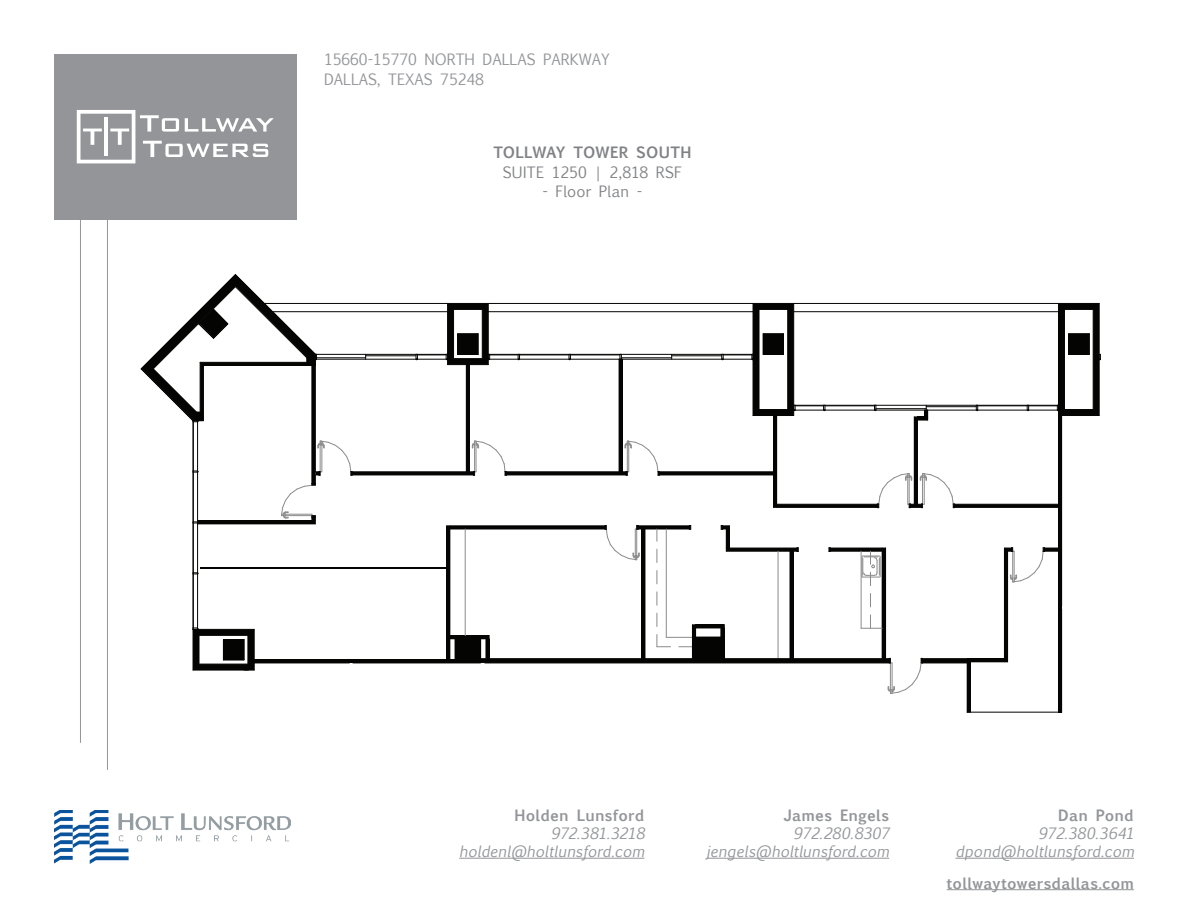
<style>
.page{position:relative;width:1188px;height:918px;background:#fff}
.page>*{position:absolute;margin:0;border:0;box-sizing:border-box;transform-origin:0 0}
.t1{font:italic 15px/18px "Euphemia UCAS";letter-spacing:.015em;color:#939598;text-align:right}
.t2{font:700 15px "Euphemia UCAS";letter-spacing:.01em;color:#939598}
.t3{font:15px/19.5px "Euphemia UCAS";color:#939598}
.t4{font:15px "Euphemia UCAS";letter-spacing:.02em;color:#818285}
.t5{font:700 15px "Euphemia UCAS";letter-spacing:.01em;color:#818285}
</style>
<div class="page">
<img style="left:54px;top:810px;width:237px;height:54px">
<div style="left:54px;top:54px;width:243px;height:165px;background:#939598"></div>
<svg style="left:77px;top:110px;width:197px;height:53px"></svg>
<hr style="left:80px;top:219px;width:1px;height:524px;background:#939598">
<hr style="left:107px;top:219px;width:1px;height:551px;background:#939598">
<hr style="left:947px;top:889px;width:187px;height:1px;background:#939598">
<hr style="left:459px;top:858px;width:185px;height:1px;background:#939598">
<hr style="left:706px;top:858px;width:183px;height:1px;background:#939598">
<hr style="left:955px;top:858px;width:179px;height:1px;background:#939598">
<div style="left:455px;top:639px;width:26px;height:21px;background:#040503"></div>
<hr style="left:254px;top:660px;width:227px;height:3px;background:#040503">
<hr style="left:450px;top:636px;width:39px;height:3px;background:#040503">
<hr style="left:447px;top:526px;width:3px;height:110px;background:#040503">
<hr style="left:638px;top:526px;width:51px;height:3px;background:#040503">
<hr style="left:450px;top:526px;width:155px;height:3px;background:#040503">
<hr style="left:198px;top:521px;width:117px;height:3px;background:#040503">
<hr style="left:312px;top:365px;width:3px;height:119px;background:#040503">
<hr style="left:659px;top:472px;width:115px;height:3px;background:#040503">
<hr style="left:506px;top:472px;width:120px;height:3px;background:#040503">
<hr style="left:352px;top:472px;width:121px;height:3px;background:#040503">
<hr style="left:466px;top:365px;width:3px;height:107px;background:#040503">
<hr style="left:619px;top:359px;width:3px;height:113px;background:#040503">
<hr style="left:774px;top:416px;width:3px;height:91px;background:#040503">
<hr style="left:954px;top:504px;width:104px;height:3px;background:#040503">
<hr style="left:777px;top:504px;width:100px;height:3px;background:#040503">
<hr style="left:914px;top:417px;width:3px;height:87px;background:#040503">
<hr style="left:1058px;top:416px;width:4px;height:193px;background:#040503">
<hr style="left:1058px;top:609px;width:4px;height:103px;background:#040503">
<hr style="left:1004px;top:551px;width:4px;height:111px;background:#040503">
<hr style="left:970px;top:659px;width:34px;height:3px;background:#040503">
<hr style="left:882px;top:548px;width:4px;height:111px;background:#040503">
<hr style="left:830px;top:548px;width:52px;height:3px;background:#040503">
<hr style="left:726px;top:548px;width:71px;height:3px;background:#040503">
<hr style="left:790px;top:551px;width:3px;height:108px;background:#040503">
<hr style="left:642px;top:529px;width:3px;height:130px;background:#040503">
<hr style="left:692px;top:625px;width:4px;height:34px;background:#040503">
<hr style="left:721px;top:628px;width:3px;height:31px;background:#040503">
<hr style="left:967px;top:659px;width:3px;height:53px;background:#040503">
<hr style="left:922px;top:659px;width:45px;height:4px;background:#040503">
<hr style="left:481px;top:659px;width:408px;height:4px;background:#040503">
<hr style="left:794px;top:303px;width:264px;height:1px;background:#040503">
<hr style="left:794px;top:311px;width:264px;height:1px;background:#040503">
<hr style="left:264px;top:303px;width:184px;height:1px;background:#040503">
<hr style="left:272px;top:311px;width:176px;height:1px;background:#040503">
<hr style="left:488px;top:311px;width:265px;height:1px;background:#040503">
<hr style="left:488px;top:303px;width:265px;height:1px;background:#040503">
<hr style="left:926px;top:406px;width:50px;height:1px;background:#040503">
<hr style="left:794px;top:405px;width:264px;height:1px;background:#040503">
<hr style="left:193px;top:574px;width:1px;height:54px;background:#040503">
<hr style="left:193px;top:523px;width:1px;height:50px;background:#040503">
<svg style="left:193px;top:572px;width:6px;height:3px"></svg>
<hr style="left:315px;top:354px;width:133px;height:1px;background:#040503">
<hr style="left:193px;top:472px;width:1px;height:50px;background:#040503">
<hr style="left:193px;top:422px;width:1px;height:49px;background:#040503">
<hr style="left:197px;top:421px;width:1px;height:208px;background:#040503">
<hr style="left:366px;top:355px;width:50px;height:1px;background:#040503">
<hr style="left:316px;top:357px;width:50px;height:1px;background:#040503">
<hr style="left:672px;top:355px;width:50px;height:1px;background:#040503">
<hr style="left:488px;top:354px;width:265px;height:1px;background:#040503">
<hr style="left:520px;top:355px;width:49px;height:1px;background:#040503">
<hr style="left:315px;top:359px;width:133px;height:1px;background:#040503">
<hr style="left:570px;top:355px;width:50px;height:1px;background:#040503">
<hr style="left:621px;top:357px;width:51px;height:1px;background:#040503">
<hr style="left:488px;top:359px;width:265px;height:1px;background:#040503">
<hr style="left:876px;top:408px;width:50px;height:1px;background:#040503">
<svg style="left:874px;top:405px;width:3px;height:5px"></svg>
<hr style="left:794px;top:410px;width:264px;height:1px;background:#040503">
<hr style="left:967px;top:712px;width:91px;height:1px;background:#040503">
<hr style="left:254px;top:659px;width:193px;height:1px;background:#040503">
<svg style="left:193px;top:628px;width:62px;height:43px"></svg>
<hr style="left:254px;top:663px;width:95px;height:1px;background:#040503">
<hr style="left:353px;top:663px;width:128px;height:1px;background:#040503">
<svg style="left:446px;top:636px;width:9px;height:24px"></svg>
<hr style="left:450px;top:638px;width:36px;height:1px;background:#040503">
<hr style="left:450px;top:635px;width:39px;height:1px;background:#040503">
<hr style="left:446px;top:526px;width:1px;height:110px;background:#040503">
<hr style="left:450px;top:529px;width:155px;height:1px;background:#040503">
<hr style="left:450px;top:525px;width:155px;height:1px;background:#040503">
<hr style="left:645px;top:529px;width:44px;height:1px;background:#040503">
<hr style="left:638px;top:525px;width:51px;height:1px;background:#040503">
<hr style="left:198px;top:520px;width:114px;height:1px;background:#040503">
<hr style="left:315px;top:365px;width:1px;height:107px;background:#040503">
<svg style="left:141px;top:274px;width:176px;height:148px"></svg>
<hr style="left:312px;top:365px;width:1px;height:119px;background:#040503">
<hr style="left:659px;top:471px;width:115px;height:1px;background:#040503">
<hr style="left:659px;top:475px;width:115px;height:1px;background:#040503">
<hr style="left:506px;top:471px;width:113px;height:1px;background:#040503">
<hr style="left:506px;top:475px;width:120px;height:1px;background:#040503">
<hr style="left:352px;top:471px;width:114px;height:1px;background:#040503">
<hr style="left:352px;top:475px;width:121px;height:1px;background:#040503">
<hr style="left:469px;top:365px;width:1px;height:107px;background:#040503">
<svg style="left:416px;top:303px;width:104px;height:62px"></svg>
<hr style="left:622px;top:359px;width:1px;height:113px;background:#040503">
<svg style="left:619px;top:355px;width:3px;height:4px"></svg>
<hr style="left:773px;top:416px;width:1px;height:56px;background:#040503">
<hr style="left:773px;top:475px;width:1px;height:32px;background:#040503">
<svg style="left:721px;top:303px;width:105px;height:113px"></svg>
<hr style="left:777px;top:507px;width:100px;height:1px;background:#040503">
<hr style="left:954px;top:507px;width:104px;height:1px;background:#040503">
<hr style="left:917px;top:420px;width:1px;height:84px;background:#040503">
<svg style="left:914px;top:405px;width:14px;height:16px"></svg>
<svg style="left:1027px;top:303px;width:74px;height:113px"></svg>
<hr style="left:970px;top:658px;width:34px;height:1px;background:#040503">
<hr style="left:726px;top:551px;width:64px;height:1px;background:#040503">
<hr style="left:830px;top:551px;width:52px;height:1px;background:#040503">
<hr style="left:793px;top:551px;width:1px;height:108px;background:#040503">
<hr style="left:645px;top:529px;width:1px;height:130px;background:#040503">
<hr style="left:641px;top:529px;width:1px;height:130px;background:#040503">
<svg style="left:793px;top:547px;width:6px;height:5px"></svg>
<svg style="left:721px;top:525px;width:9px;height:26px"></svg>
<svg style="left:605px;top:525px;width:37px;height:36px"></svg>
<hr style="left:861px;top:551px;width:1px;height:77px;background:#8b8b8b">
<hr style="left:778px;top:551px;width:1px;height:108px;background:#8b8b8b">
<hr style="left:666px;top:529px;width:1px;height:108px;background:#8b8b8b">
<hr style="left:465px;top:529px;width:1px;height:107px;background:#8b8b8b">
<svg style="left:657px;top:529px;width:1px;height:12px"></svg>
<svg style="left:657px;top:549px;width:1px;height:14px"></svg>
<svg style="left:657px;top:571px;width:1px;height:13px"></svg>
<svg style="left:657px;top:592px;width:1px;height:13px"></svg>
<svg style="left:657px;top:613px;width:1px;height:14px"></svg>
<svg style="left:861px;top:615px;width:21px;height:14px"></svg>
<svg style="left:870px;top:594px;width:1px;height:13px"></svg>
<svg style="left:862px;top:550px;width:20px;height:36px"></svg>
<svg style="left:692px;top:624px;width:33px;height:5px"></svg>
<hr style="left:721px;top:628px;width:1px;height:31px;background:#040503">
<hr style="left:724px;top:628px;width:1px;height:31px;background:#040503">
<hr style="left:970px;top:662px;width:1px;height:50px;background:#040503">
<hr style="left:922px;top:658px;width:45px;height:1px;background:#040503">
<hr style="left:922px;top:663px;width:45px;height:1px;background:#040503">
<hr style="left:793px;top:658px;width:89px;height:1px;background:#040503">
<hr style="left:724px;top:658px;width:66px;height:1px;background:#040503">
<svg style="left:657px;top:635px;width:64px;height:24px"></svg>
<hr style="left:645px;top:658px;width:47px;height:1px;background:#040503">
<hr style="left:489px;top:658px;width:153px;height:1px;background:#040503">
<svg style="left:481px;top:636px;width:9px;height:23px"></svg>
<hr style="left:485px;top:663px;width:404px;height:1px;background:#040503">
<svg style="left:886px;top:658px;width:37px;height:36px"></svg>
<svg style="left:281px;top:440px;width:72px;height:84px"></svg>
<svg style="left:469px;top:440px;width:38px;height:36px"></svg>
<svg style="left:622px;top:440px;width:38px;height:36px"></svg>
<svg style="left:1004px;top:547px;width:54px;height:36px"></svg>
<svg style="left:877px;top:473px;width:78px;height:35px"></svg>
<hr style="left:200px;top:567px;width:247px;height:2px;background:#040503">
<p class="t3" style="left:324px;top:50px;width:288px">15660-15770 NORTH DALLAS PARKWAY<br>DALLAS, TEXAS 75248</p>
<p class="t5" style="left:493px;top:141px;width:199px">TOLLWAY TOWER SOUTH</p>
<p class="t4" style="left:503px;top:161px;width:181px">SUITE 1250 | 2,818 RSF</p>
<p class="t4" style="left:543px;top:181px;width:101px">- Floor Plan -</p>
<p class="t2" style="left:515px;top:805px;width:131px">Holden Lunsford</p>
<p class="t1" style="left:459px;top:825px;width:187px">972.381.3218 holdenl@holtlunsford.com</p>
<p class="t2" style="left:784px;top:805px;width:107px">James Engels</p>
<p class="t1" style="left:706px;top:825px;width:184px">972.280.8307 jengels@holtlunsford.com</p>
<p class="t2" style="left:1058px;top:805px;width:77px">Dan Pond</p>
<p class="t1" style="left:955px;top:825px;width:180px">972.380.3641 dpond@holtlunsford.com</p>
<p class="t2" style="left:947px;top:872px;width:189px">tollwaytowersdallas.com</p>
</div>
